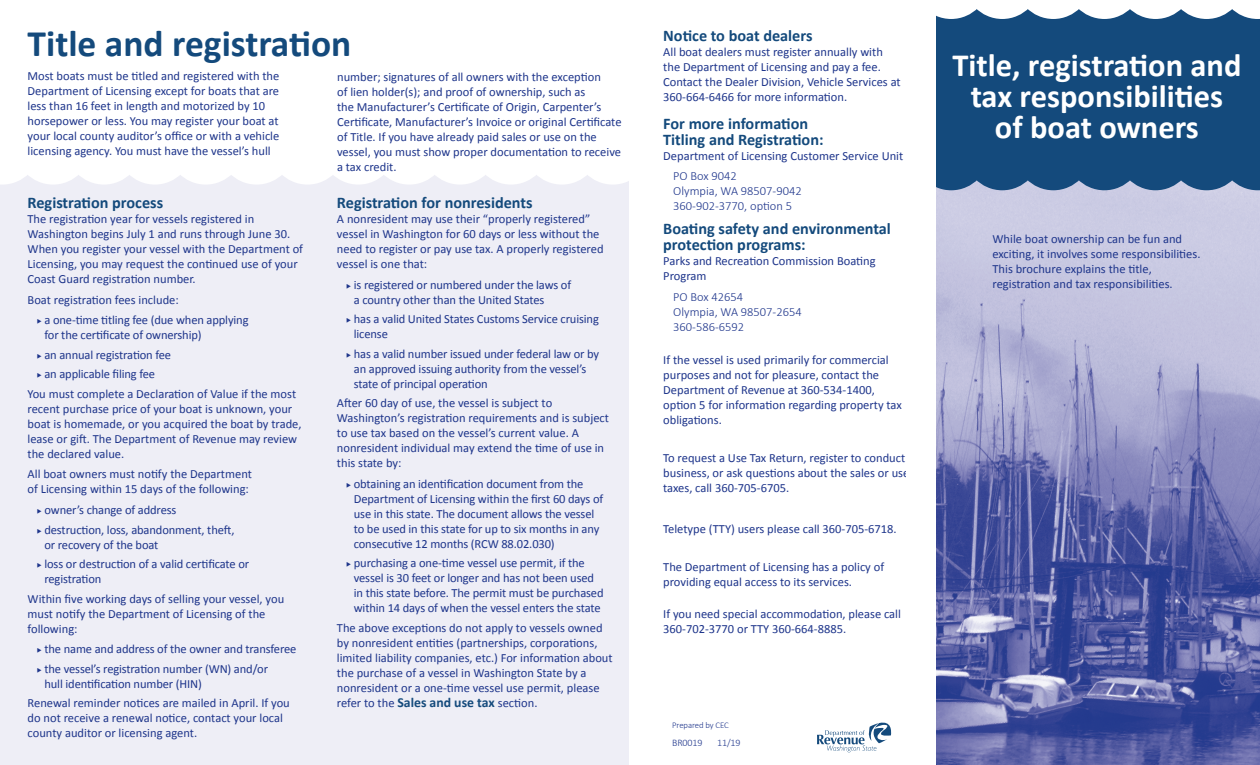
<style>
.page{position:relative;width:1260px;height:765px;background:#fff}
.page>*{position:absolute;margin:0;border:0;box-sizing:border-box;transform-origin:0 0}
.t1{font:700 37.5px "Calibri";color:#144a7c}
.t2{font:700 32.5px/31.2px "Calibri";color:#fff;text-align:center}
.t3{font:700 16.25px/16.2px "Calibri";color:#144a7c}
.t4{font:12.5px/15px "Calibri";color:#1e358b}
.t5{font:300 12.5px/15px "Calibri";color:#1e358b}
.t6{font:300 10px "Calibri";letter-spacing:-.01em;color:#1e358b}
.t7{font:300 8.75px "Calibri";letter-spacing:-.01em;color:#1e358b}
.s1{font-weight:700;font-size:13.75px;color:#144a7c}
</style>
<div class="page">
<div style="left:932px;top:0;width:328px;height:152px;background:#144a7c"></div>
<svg style="left:936px;top:0;width:324px;height:19px;background:#d9e2ea"></svg>
<div style="left:0;top:149px;width:629px;height:616px;background:#eeeef6"></div>
<img style="left:936px;top:181px;width:324px;height:584px">
<div style="left:913px;top:111px;width:77px;height:79px;background:#144a7c;border-radius:50%"></div>
<div style="left:964px;top:111px;width:77px;height:79px;background:#144a7c;border-radius:50%"></div>
<div style="left:1015px;top:111px;width:77px;height:79px;background:#144a7c;border-radius:50%"></div>
<div style="left:1117px;top:111px;width:77px;height:79px;background:#144a7c;border-radius:50%"></div>
<div style="left:1168px;top:111px;width:77px;height:79px;background:#144a7c;border-radius:50%"></div>
<svg style="left:1219px;top:152px;width:41px;height:38px"></svg>
<div style="left:1066px;top:111px;width:77px;height:79px;background:#144a7c;border-radius:50%"></div>
<svg style="left:0;top:149px;width:27px;height:35px"></svg>
<div style="left:14px;top:105px;width:78px;height:80px;background:#fff;border-radius:50%"></div>
<div style="left:65px;top:105px;width:78px;height:80px;background:#fff;border-radius:50%"></div>
<div style="left:167px;top:105px;width:77px;height:80px;background:#fff;border-radius:50%"></div>
<div style="left:218px;top:105px;width:77px;height:80px;background:#fff;border-radius:50%"></div>
<div style="left:269px;top:105px;width:77px;height:80px;background:#fff;border-radius:50%"></div>
<div style="left:116px;top:105px;width:78px;height:80px;background:#fff;border-radius:50%"></div>
<div style="left:320px;top:105px;width:77px;height:80px;background:#fff;border-radius:50%"></div>
<div style="left:371px;top:105px;width:77px;height:80px;background:#fff;border-radius:50%"></div>
<div style="left:421px;top:105px;width:78px;height:80px;background:#fff;border-radius:50%"></div>
<div style="left:523px;top:105px;width:78px;height:80px;background:#fff;border-radius:50%"></div>
<div style="left:574px;top:105px;width:77px;height:80px;background:#fff;border-radius:50%"></div>
<div style="left:472px;top:105px;width:78px;height:80px;background:#fff;border-radius:50%"></div>
<div style="left:906px;top:0;width:30px;height:765px;background:#fff"></div>
<svg style="left:817px;top:722px;width:75px;height:30px"></svg>
<h1 class="t1" style="left:28px;top:19px;width:325px">Title and registration</h1>
<h3 class="t3" style="left:663px;top:28px;width:151px">Notice to boat dealers</h3>
<p class="t4" style="left:663px;top:44px;width:239px">All boat dealers must register annually with the Department of Licensing and pay a fee.<br>Contact the Dealer Division, Vehicle Services at 360-664-6466 for more information.</p>
<h3 class="t3" style="left:663px;top:115px;width:162px">For more information<br>Titling and Registration:</h3>
<p class="t4" style="left:663px;top:148px;width:242px">Department of Licensing Customer Service Unit</p>
<p class="t5" style="left:673px;top:168px;width:130px">PO Box 9042<br>Olympia, WA 98507-9042<br>360-902-3770, option 5</p>
<h3 class="t3" style="left:663px;top:221px;width:229px">Boating safety and environmental protection programs:</h3>
<p class="t4" style="left:663px;top:254px;width:214px">Parks and Recreation Commission Boating<br>Program</p>
<p class="t5" style="left:673px;top:289px;width:130px">PO Box 42654<br>Olympia, WA 98507-2654<br>360-586-6592</p>
<p class="t4" style="left:663px;top:353px;width:240px">If the vessel is used primarily for commercial purposes and not for pleasure, contact the Department of Revenue at 360-534-1400, option 5 for information regarding property tax obligations.</p>
<p class="t4" style="left:663px;top:450px;width:248px">To request a Use Tax Return, register to conduct business, or ask questions about the sales or use taxes, call 360-705-6705.</p>
<p class="t4" style="left:663px;top:522px;width:235px">Teletype (TTY) users please call 360-705-6718.</p>
<p class="t4" style="left:663px;top:559px;width:222px">The Department of Licensing has a policy of providing equal access to its services.</p>
<p class="t4" style="left:663px;top:606px;width:239px">If you need special accommodation, please call<br>360-702-3770 or TTY 360-664-8885.</p>
<p class="t4" style="left:28px;top:68px;width:253px">Most boats must be titled and registered with the Department of Licensing except for boats that are less than 16 feet in length and motorized by 10 horsepower or less. You may register your boat at your local county auditor’s office or with a vehicle licensing agency. You must have the vessel’s hull</p>
<p class="t4" style="left:337px;top:69px;width:286px">number; signatures of all owners with the exception<br>of lien holder(s); and proof of ownership, such as<br>the Manufacturer’s Certificate of Origin, Carpenter’s Certificate, Manufacturer’s Invoice or original Certificate of Title. If you have already paid sales or use on the vessel, you must show proper documentation to receive a tax credit.</p>
<h3 class="t3" style="left:28px;top:194px;width:137px">Registration process</h3>
<p class="t4" style="left:28px;top:211px;width:277px">The registration year for vessels registered in Washington begins July 1 and runs through June 30.<br>When you register your vessel with the Department of Licensing, you may request the continued use of your Coast Guard registration number.</p>
<p class="t4" style="left:44px;top:289px;width:206px;line-height:20.6px;text-indent:-17px">Boat registration fees include:<br>a one-time titling fee (due when applying</p>
<p class="t4" style="left:44px;top:328px;width:159px">for the certificate of ownership)</p>
<p class="t4" style="left:44px;top:347px;width:128px">an annual registration fee</p>
<p class="t4" style="left:44px;top:367px;width:112px">an applicable filing fee</p>
<p class="t4" style="left:28px;top:386px;width:270px">You must complete a Declaration of Value if the most</p>
<p class="t4" style="left:28px;top:401px;width:276px">recent purchase price of your boat is unknown, your boat is homemade, or you acquired the boat by trade, lease or gift. The Department of Revenue may review the declared value.</p>
<p class="t4" style="left:28px;top:467px;width:226px">All boat owners must notify the Department of Licensing within 15 days of the following:</p>
<p class="t4" style="left:44px;top:500px;width:192px;line-height:19.5px">owner’s change of address destruction, loss, abandonment, theft,</p>
<p class="t4" style="left:44px;top:535px;width:206px;line-height:19.5px">or recovery of the boat<br>loss or destruction of a valid certificate or</p>
<p class="t4" style="left:28px;top:569px;width:258px;line-height:19.5px;text-indent:17px">registration<br>Within five working days of selling your vessel, you</p>
<p class="t4" style="left:28px;top:606px;width:239px">must notify the Department of Licensing of the following:</p>
<p class="t4" style="left:44px;top:639px;width:253px;line-height:19.5px">the name and address of the owner and transferee the vessel’s registration number (WN) and/or</p>
<p class="t4" style="left:28px;top:674px;width:264px;line-height:19.5px;text-indent:17px">hull identification number (HIN)<br>Renewal reminder notices are mailed in April. If you</p>
<p class="t4" style="left:28px;top:711px;width:257px">do not receive a renewal notice, contact your local county auditor or licensing agent.</p>
<h3 class="t3" style="left:337px;top:195px;width:197px">Registration for nonresidents</h3>
<p class="t4" style="left:337px;top:212px;width:268px">A nonresident may use their “properly registered” vessel in Washington for 60 days or less without the need to register or pay use tax. A properly registered vessel is one that:</p>
<p class="t4" style="left:354px;top:277px;width:219px">is registered or numbered under the laws of a country other than the United States</p>
<p class="t4" style="left:354px;top:312px;width:247px">has a valid United States Customs Service cruising license</p>
<p class="t4" style="left:354px;top:346px;width:247px">has a valid number issued under federal law or by an approved issuing authority from the vessel’s state of principal operation</p>
<p class="t4" style="left:337px;top:396px;width:274px">After 60 day of use, the vessel is subject to Washington’s registration requirements and is subject to use tax based on the vessel’s current value. A nonresident individual may extend the time of use in this state by:</p>
<p class="t4" style="left:354px;top:476px;width:251px">obtaining an identification document from the Department of Licensing within the first 60 days of use in this state. The document allows the vessel to be used in this state for up to six months in any consecutive 12 months (RCW 88.02.030)</p>
<p class="t4" style="left:354px;top:556px;width:251px">purchasing a one-time vessel use permit, if the vessel is 30 feet or longer and has not been used in this state before. The permit must be purchased within 14 days of when the vessel enters the state</p>
<p class="t4" style="left:337px;top:620px;width:277px">The above exceptions do not apply to vessels owned by nonresident entities (partnerships, corporations, limited liability companies, etc.) For information about the purchase of a vessel in Washington State by a nonresident or a one-time vessel use permit, please refer to the <span class="s1">Sales and use tax</span> section.</p>
<p class="t7" style="left:672px;top:720px;width:58px">Prepared by CEC</p>
<p class="t6" style="left:672px;top:736px;width:32px">BR0019</p>
<p class="t6" style="left:717px;top:736px;width:25px">11/19</p>
<h2 class="t2" style="left:952px;top:49px;width:291px">Title, registration and tax responsibilities<br>of boat owners</h2>
<p class="t4" style="left:992px;top:232px;width:210px">While boat ownership can be fun and exciting, it involves some responsibilities.<br>This brochure explains the title, registration and tax responsibilities.</p>
</div>
